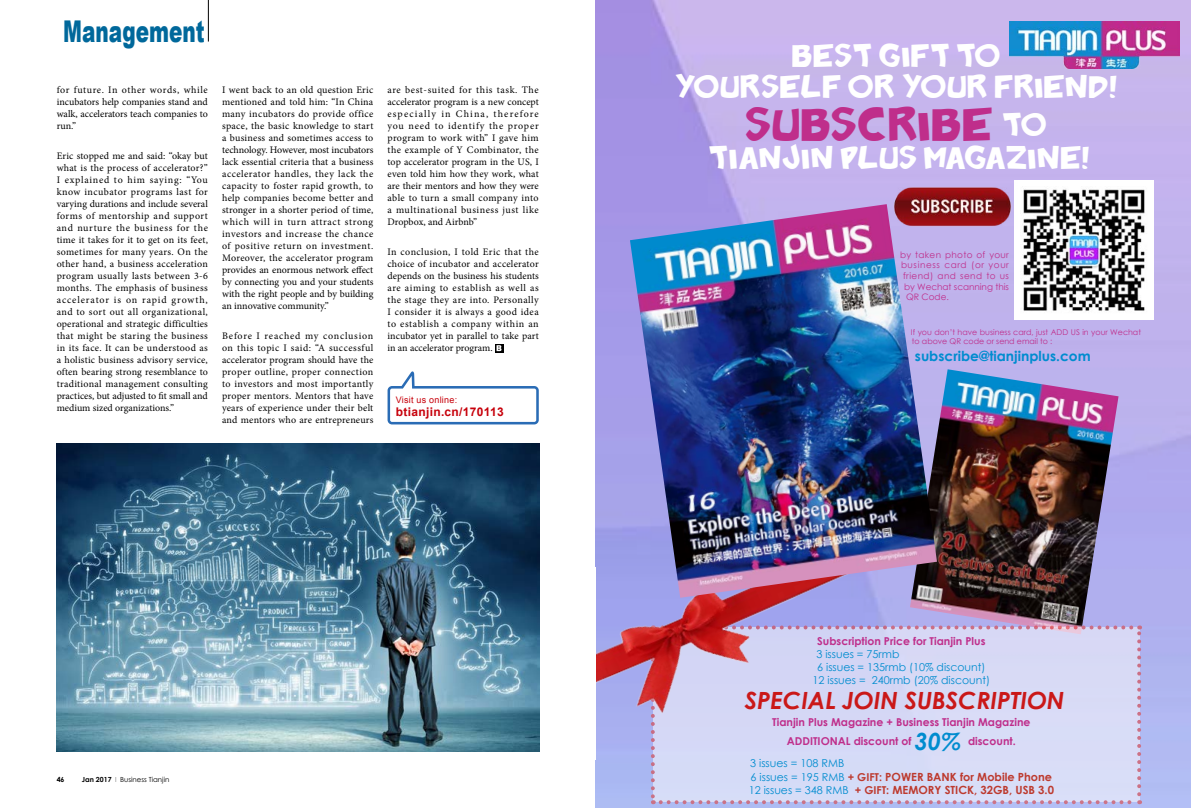
<style>
.page{position:relative;width:1191px;height:808px;background:#fff}
.page>*{position:absolute;margin:0;border:0;box-sizing:border-box;transform-origin:0 0}
.t1{font:31.6px "Badonk a donk";color:#bf2e8b}
.t2{font:900 30px "Arial";color:#00689b;scale:.67 1}
.t3{font:italic 700 23.7px "Century Gothic";color:#ca1818}
.t4{font:21.7px/31px "Badonk a donk";color:#fff;text-align:center}
.t5{font:700 13.8px "Century Gothic";color:#008ccf}
.t6{font:700 12px "Arial";letter-spacing:.025em;color:#c7000b}
.t7{font:700 11.3px/13.5px "Century Gothic";color:#bd3a2e}
.t8{font:700 10.9px/19.4px "Century Gothic";color:#bf2e8b;text-align:center}
.t9{font:10.9px "Century Gothic";color:#008ccf}
.t10{font:10px/12px "Minion Pro";color:#000;text-align:justify}
.t11{font:9px "Arial";letter-spacing:.025em;color:#c7000b}
.t12{font:8.9px "Century Gothic";letter-spacing:.035em;color:#bf2e8b}
.t13{font:8.9px "Century Gothic";letter-spacing:-.005em;color:#bf2e8b}
.t14{font:8.9px "Century Gothic";letter-spacing:.065em;color:#bf2e8b}
.t15{font:7.9px/9.5px "Century Gothic";color:#bf2e8b}
.t16{font:7px "Century Gothic";color:#000;scale:.5 1}
.t17{font:700 7px "Century Gothic";color:#000}
.s1{font-weight:700}
.s2{font-style:italic;font-size:23.7px;color:#008ccf}
.s3{font-weight:400;font-size:10.9px;color:#008ccf}
.s4{font-size:10.9px}
</style>
<div class="page">
<img style="left:56px;top:444px;width:483px;height:307px">
<hr style="left:208px;top:0;width:1px;height:42px;background:#000">
<svg style="left:495px;top:344px;width:8px;height:8px"></svg>
<svg style="left:496px;top:345px;width:5px;height:6px"></svg>
<svg style="left:387px;top:371px;width:152px;height:53px"></svg>
<img style="left:595px;top:0;width:596px;height:808px">
<img style="left:910px;top:369px;width:208px;height:256px">
<img style="left:1009px;top:22px;width:170px;height:46px">
<img style="left:1014px;top:181px;width:139px;height:138px">
<div style="left:651px;top:625px;width:490px;height:179px;background:#d8dbf7"></div>
<img style="left:888px;top:181px;width:129px;height:48px">
<img style="left:595px;top:509px;width:299px;height:226px">
<img style="left:630px;top:204px;width:307px;height:394px">
<h2 class="t2" style="left:63px;top:9px;width:213px">Management</h2>
<p class="t10" style="left:57px;top:84px;width:153px">for future. In other words, while incubators help companies stand and walk, accelerators teach companies to run.”</p>
<p class="t10" style="left:57px;top:150px;width:153px">Eric stopped me and said: “okay but what is the process of accelerator?” I explained to him saying: “You know incubator programs last for varying durations and include several forms of mentorship and support and nurture the business for the time it takes for it to get on its feet, sometimes for many years. On the other hand, a business acceleration program usually lasts between 3-6 months. The emphasis of business accelerator is on rapid growth, and to sort out all organizational, operational and strategic difficulties that might be staring the business in its face. It can be understood as a holistic business advisory service, often bearing strong resemblance to traditional management consulting practices, but adjusted to fit small and medium sized organizations.”</p>
<p class="t10" style="left:222px;top:84px;width:153px">I went back to an old question Eric mentioned and told him: “In China many incubators do provide office space, the basic knowledge to start a business and sometimes access to technology. However, most incubators lack essential criteria that a business accelerator handles, they lack the capacity to foster rapid growth, to help companies become better and stronger in a shorter period of time, which will in turn attract strong investors and increase the chance of positive return on investment.<br>Moreover, the accelerator program provides an enormous network effect by connecting you and your students with the right people and by building an innovative community.”</p>
<p class="t10" style="left:222px;top:330px;width:153px">Before I reached my conclusion on this topic I said: “A successful accelerator program should have the proper outline, proper connection to investors and most importantly proper mentors. Mentors that have years of experience under their belt and mentors who are entrepreneurs</p>
<p class="t10" style="left:387px;top:84px;width:153px">are best-suited for this task. The accelerator program is a new concept especially in China, therefore you need to identify the proper program to work with” I gave him the example of Y Combinator, the top accelerator program in the US, I even told him how they work, what are their mentors and how they were able to turn a small company into a multinational business just like Dropbox, and Airbnb”</p>
<p class="t10" style="left:387px;top:246px;width:153px">In conclusion, I told Eric that the choice of incubator and accelerator depends on the business his students are aiming to establish as well as the stage they are into. Personally I consider it is always a good idea to establish a company within an incubator yet in parallel to take part in an accelerator program.</p>
<p class="t11" style="left:396px;top:393px;width:63px">Visit us online:</p>
<p class="t6" style="left:396px;top:404px;width:109px">btianjin.cn/170113</p>
<p class="t17" style="left:57px;top:774px;width:9px">46</p>
<p class="t16" style="left:82px;top:775px;width:177px"><span class="s1">Jan 2017</span> I Business Tianjin</p>
<h3 class="t4" style="left:676px;top:42px;width:444px">BEST GIFT TO<br>YOURSELF or YOUR FRIEND!</h3>
<h1 class="t1" style="left:746px;top:104px;width:303px">SUBSCRIBE <sup>TO</sup></h1>
<h3 class="t4" style="left:709px;top:144px;width:383px">TIANJIN PLUS MAGAZINE!</h3>
<p class="t12" style="left:900px;top:248px;width:110px">by taken photo of your</p>
<p class="t14" style="left:901px;top:259px;width:109px">business card (or your</p>
<p class="t12" style="left:903px;top:269px;width:108px">friend) and send to us</p>
<p class="t13" style="left:904px;top:280px;width:106px">by Wechat scanning this</p>
<p class="t12" style="left:906px;top:291px;width:44px">QR Code.</p>
<p class="t15" style="left:911px;top:327px;width:232px">If you don’t have business card, just ADD US in your Wechat to above QR code or send email to :</p>
<h3 class="t5" style="left:915px;top:345px;width:177px">subscribe@tianjinplus.com</h3>
<p class="t8" style="left:817px;top:631px;width:170px">Subscription Price for Tianjin Plus</p>
<p class="t9" style="left:816px;top:647px;width:84px">3 issues = 75rmb</p>
<p class="t9" style="left:817px;top:660px;width:170px">6 issues = 135rmb (10% discount)</p>
<p class="t9" style="left:812px;top:673px;width:179px">12 issues = 240rmb (20% discount)</p>
<h3 class="t3" style="left:745px;top:682px;width:321px">SPECIAL JOIN SUBSCRIPTION</h3>
<p class="t8" style="left:772px;top:712px;width:260px">Tianjin Plus Magazine + Business Tianjin Magazine<br>ADDITIONAL discount of <span class="s2">30%</span> discount.</p>
<p class="t9" style="left:750px;top:756px;width:95px">3 issues = 108 RMB</p>
<p class="t7" style="left:748px;top:769px;width:307px"><span class="s3">6 issues = 195 RMB</span> <span class="s4">+ GIFT:</span> POWER BANK for Mobile Phone<br><span class="s3">12 issues = 348 RMB</span> <span class="s4">+ GIFT:</span> MEMORY STICK, 32GB, USB 3.0</p>
</div>
